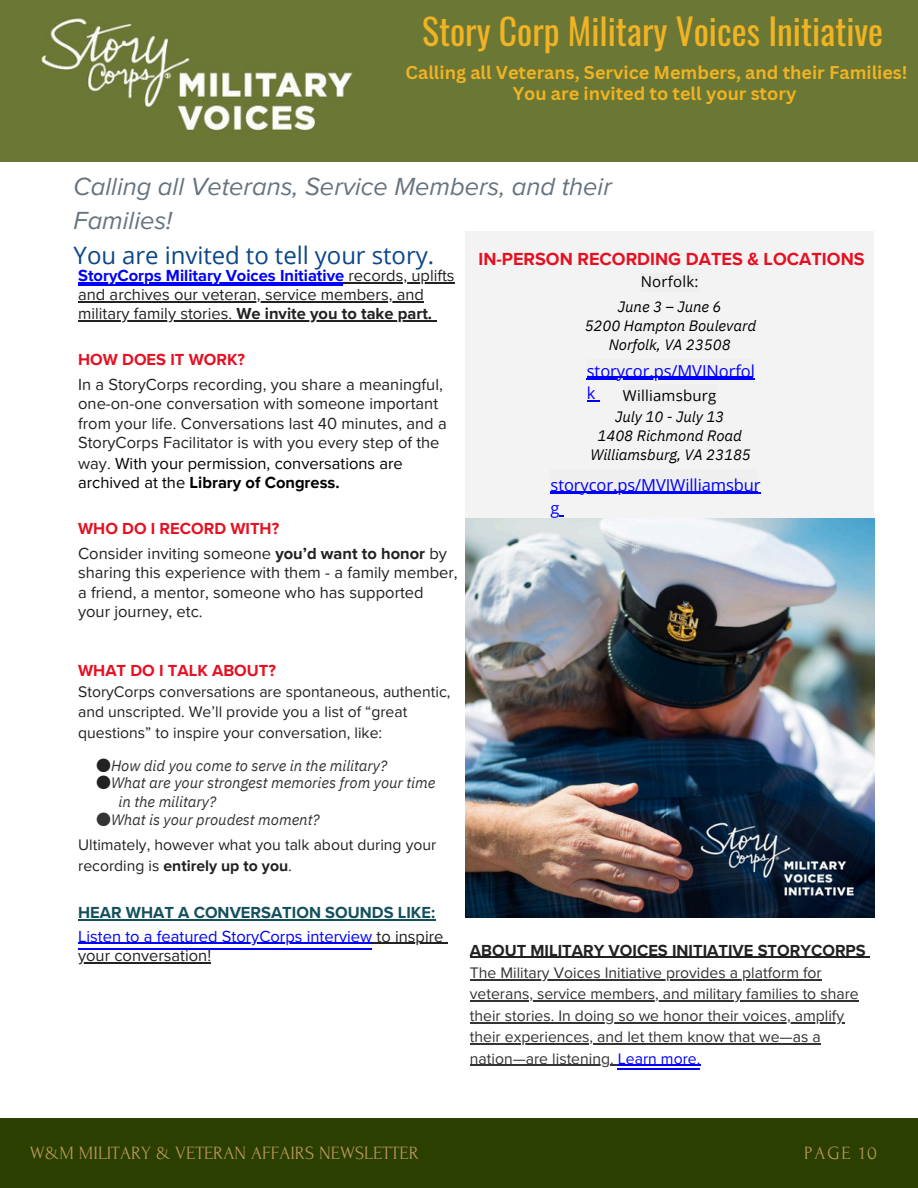
<style>
.page{position:relative;width:918px;height:1188px;background:#fff}
.page>*{position:absolute;margin:0;border:0;box-sizing:border-box;transform-origin:0 0}
.t1{font:35.7px "Oswald";color:#f0b323}
.t2{font:italic 25.5px/34.8px "Proxima Nova";color:#67747e}
.t3{font:24px "Open Sans";letter-spacing:-.005em;color:#0d4687}
.t4{font:18.75px "Forum";color:#b9975b}
.t5{font:700 18px/21.3px "Canva Sans";color:#f0b323;text-align:center}
.t6{font:700 18px "Proxima Nova";color:#e51022}
.t7{font:16.5px "Proxima Nova";color:#222}
.t8{font:700 16.5px "Proxima Nova";color:#00f}
.t9{font:16.5px/22.5px "Open Sans";letter-spacing:-.005em;color:#00f}
.t10{font:700 16.5px "Proxima Nova";color:#e51022}
.t11{font:16.5px "Proxima Nova";color:#00f}
.t12{font:16.5px "Proxima Nova";color:#000}
.t13{font:700 16.5px "Proxima Nova";color:#222}
.t14{font:700 16.5px "Proxima Nova";color:#134f5c}
.t15{font:700 16.5px "Proxima Nova";color:#000}
.t16{font:15.75px "Proxima Nova";color:#333}
.t17{font:15.75px/20.2px "Proxima Nova";color:#222}
.t18{font:italic 15px/19px "IBM Plex Sans";letter-spacing:-.005em;color:#333}
.t19{font:italic 15px/19.2px "IBM Plex Sans";letter-spacing:-.005em;color:#000;text-align:center}
.t20{font:15px "Open Sans";letter-spacing:.015em;color:#000}
.s1{font-weight:400;color:#222}
.s2{font-weight:700}
.s3{color:#222}
.s4{font-weight:400}
.s5{font-family:"Noto Sans CJ Ksc";font-style:normal;color:#222}
.s6{font-family:"Noto Sans CJ Ksc";font-style:normal}
.s7{color:#00f}
</style>
<div class="page">
<hr style="left:78px;top:284px;width:265px;height:2px;background:#00f">
<hr style="left:78px;top:948px;width:294px;height:2px;background:#00f">
<div style="left:465px;top:231px;width:409px;height:287px;background:#f3f3f3"></div>
<div style="left:641px;top:274px;width:57px;height:18px;background:#efefef"></div>
<div style="left:587px;top:359px;width:165px;height:20px;background:#efefef"></div>
<hr style="left:587px;top:376px;width:165px;height:2px;background:#00f">
<div style="left:623px;top:384px;width:94px;height:18px;background:#efefef"></div>
<div style="left:550px;top:470px;width:208px;height:25px;background:#efefef"></div>
<hr style="left:550px;top:491px;width:208px;height:1px;background:#00f">
<svg style="left:470px;top:1000px;width:389px;height:1px"></svg>
<hr style="left:618px;top:1068px;width:82px;height:2px;background:#00f">
<div style="left:0;top:0;width:918px;height:162px;background:#6b7735"></div>
<img style="left:465px;top:518px;width:410px;height:400px">
<hr style="left:78px;top:919px;width:357px;height:1px;background:#134f5c">
<hr style="left:78px;top:943px;width:294px;height:1px;background:#00f">
<hr style="left:372px;top:943px;width:71px;height:1px;background:#222">
<hr style="left:78px;top:962px;width:133px;height:1px;background:#222">
<hr style="left:78px;top:282px;width:266px;height:1px;background:#00f">
<hr style="left:349px;top:282px;width:106px;height:1px;background:#222">
<hr style="left:78px;top:301px;width:346px;height:1px;background:#222">
<hr style="left:78px;top:320px;width:158px;height:1px;background:#222">
<hr style="left:236px;top:320px;width:196px;height:1px;background:#222">
<hr style="left:470px;top:957px;width:396px;height:1px;background:#222">
<hr style="left:470px;top:979px;width:352px;height:1px;background:#333">
<hr style="left:470px;top:1001px;width:389px;height:1px;background:#333">
<hr style="left:470px;top:1022px;width:374px;height:1px;background:#333">
<hr style="left:470px;top:1043px;width:351px;height:1px;background:#333">
<hr style="left:470px;top:1065px;width:148px;height:1px;background:#333">
<hr style="left:618px;top:1065px;width:82px;height:1px;background:#00f">
<hr style="left:587px;top:378px;width:168px;height:1px;background:#00f">
<svg style="left:587px;top:400px;width:13px;height:2px"></svg>
<hr style="left:551px;top:493px;width:210px;height:1px;background:#00f">
<div style="left:0;top:1118px;width:918px;height:70px;background:#2b4000"></div>
<h1 class="t1" style="left:422px;top:4px;width:463px">Story Corp Military Voices Initiative</h1>
<p class="t5" style="left:406px;top:61px;width:503px">Calling all Veterans, Service Members, and their Families!<br>You are invited to tell your story</p>
<h2 class="t2" style="left:74px;top:169px;width:540px">Calling all Veterans, Service Members, and their<br>Families!</h2>
<h3 class="t3" style="left:74px;top:239px;width:362px">You are invited to tell your story.</h3>
<h3 class="t6" style="left:478px;top:248px;width:388px">IN-PERSON RECORDING DATES &amp; LOCATIONS</h3>
<h3 class="t20" style="left:641px;top:271px;width:59px">Norfolk:</h3>
<p class="t8" style="left:78px;top:266px;width:378px">StoryCorps Military Voices Initiative <span class="s1">records, uplifts</span></p>
<p class="t7" style="left:78px;top:285px;width:347px">and archives our veteran, service members, and</p>
<p class="t7" style="left:78px;top:304px;width:355px">military family stories. <span class="s2">We invite you to take part.</span></p>
<p class="t10" style="left:78px;top:350px;width:168px">HOW DOES IT WORK?</p>
<h5 class="t7" style="left:78px;top:375px;width:366px">In a StoryCorps recording, you share a meaningful,</h5>
<p class="t7" style="left:78px;top:394px;width:362px">one-on-one conversation with someone important</p>
<p class="t7" style="left:78px;top:414px;width:370px">from your life. Conversations last 40 minutes, and a</p>
<p class="t7" style="left:78px;top:433px;width:363px">StoryCorps Facilitator is with you every step of the</p>
<p class="t12" style="left:78px;top:453px;width:326px"><span class="s3">way.</span> With your permission, conversations are</p>
<p class="t15" style="left:78px;top:472px;width:263px"><span class="s4">archived at the</span> Library of Congress.</p>
<p class="t10" style="left:78px;top:519px;width:203px">WHO DO I RECORD WITH?</p>
<p class="t7" style="left:78px;top:544px;width:370px">Consider inviting someone <span class="s2">you’d want to honor</span> by</p>
<p class="t7" style="left:78px;top:563px;width:381px">sharing this experience with them - a family member,</p>
<p class="t7" style="left:78px;top:583px;width:347px">a friend, a mentor, someone who has supported</p>
<p class="t7" style="left:78px;top:602px;width:126px">your journey, etc.</p>
<p class="t19" style="left:585px;top:297px;width:173px">June 3 – June 6<br>5200 Hampton Boulevard<br>Norfolk, VA 23508</p>
<p class="t9" style="left:587px;top:359px;width:170px">storycor.ps/MVINorfol k</p>
<h3 class="t20" style="left:623px;top:385px;width:95px">Williamsburg</h3>
<p class="t19" style="left:590px;top:407px;width:162px">July 10 - July 13<br>1408 Richmond Road<br>Williamsburg, VA 23185</p>
<p class="t9" style="left:551px;top:474px;width:212px">storycor.ps/MVIWilliamsbur g</p>
<h1 class="t10" style="left:78px;top:661px;width:199px">WHAT DO I TALK ABOUT?</h1>
<h4 class="t17" style="left:78px;top:682px;width:374px">StoryCorps conversations are spontaneous, authentic, and unscripted. We’ll provide you a list of “great questions” to inspire your conversation, like:</h4>
<p class="t18" style="left:96px;top:756px;width:293px"><span class="s5">●</span>How did you come to serve in the military?</p>
<p class="t18" style="left:119px;top:773px;width:318px;text-indent:-23px"><span class="s5">●</span>What are your strongest memories from your time in the military?</p>
<p class="t18" style="left:96px;top:810px;width:225px"><span class="s6">●</span>What is your proudest moment?</p>
<p class="t17" style="left:78px;top:835px;width:360px">Ultimately, however what you talk about during your recording is <span class="s2">entirely up to you</span>.</p>
<h2 class="t14" style="left:78px;top:903px;width:359px">HEAR WHAT A CONVERSATION SOUNDS LIKE:</h2>
<p class="t11" style="left:78px;top:927px;width:367px">Listen to a featured StoryCorps interview <span class="s3">to inspire</span></p>
<p class="t7" style="left:78px;top:946px;width:134px">your conversation!</p>
<p class="t13" style="left:470px;top:940px;width:397px">ABOUT MILITARY VOICES INITIATIVE STORYCORPS</p>
<p class="t16" style="left:470px;top:964px;width:353px">The Military Voices Initiative provides a platform for</p>
<p class="t16" style="left:470px;top:985px;width:390px">veterans, service members, and military families to share</p>
<p class="t16" style="left:470px;top:1006px;width:376px">their stories. In doing so we honor their voices, amplify</p>
<p class="t16" style="left:470px;top:1028px;width:352px">their experiences, and let them know that we—as a</p>
<p class="t16" style="left:470px;top:1049px;width:232px">nation—are listening. <span class="s7">Learn more.</span></p>
<p class="t4" style="left:30px;top:1143px;width:390px">W&amp;M MILITARY &amp; VETERAN AFFAIRS NEWSLETTER</p>
<p class="t4" style="left:804px;top:1143px;width:74px">PAGE 10</p>
</div>
